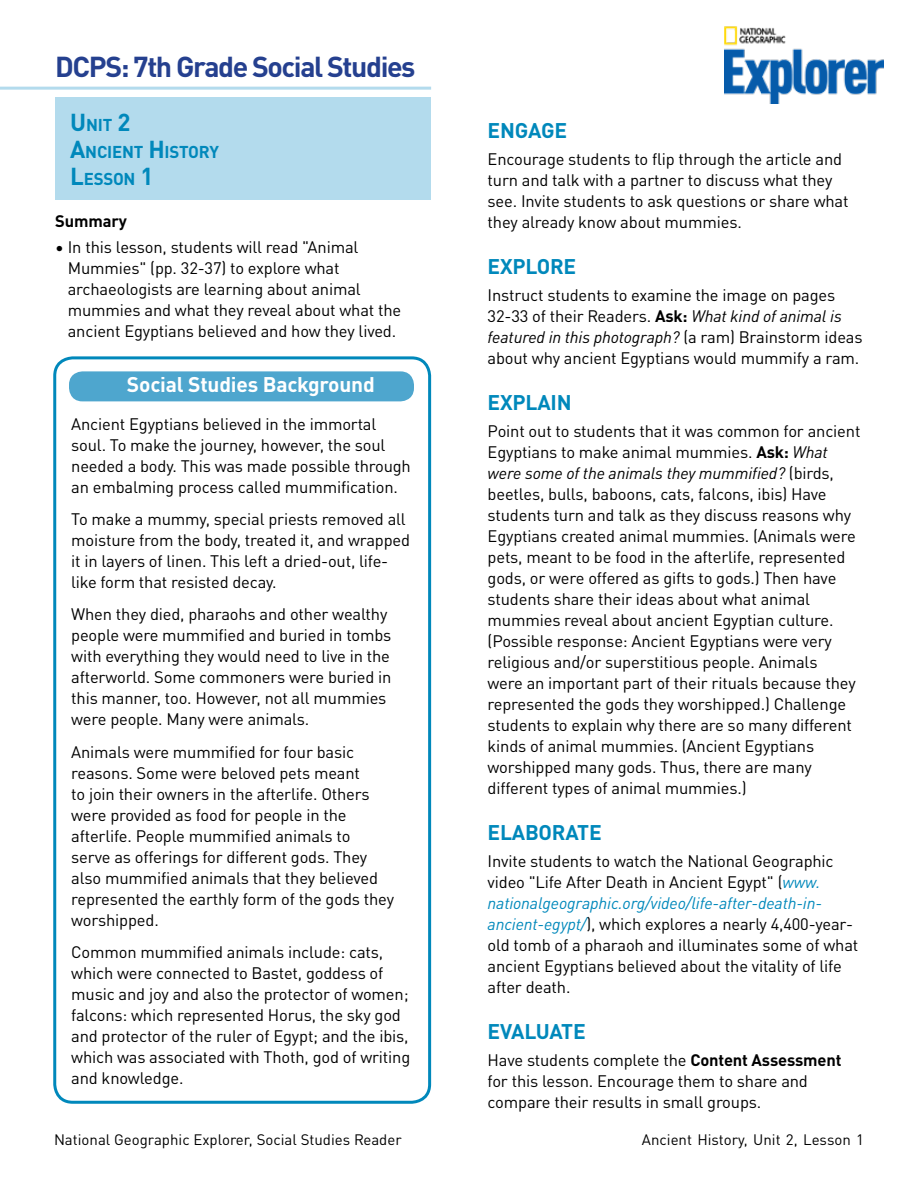
<style>
.page{position:relative;width:918px;height:1188px;background:#fff}
.page>*{position:absolute;margin:0;border:0;box-sizing:border-box;transform-origin:0 0}
.t1{font:700 28.5px "DINOT";letter-spacing:-.05em;color:#25408f}
.t2{font:700 21px "DINOT";letter-spacing:-.01em;color:#08b}
.t3{font:700 21px "DINOT";letter-spacing:-.01em;color:#fff}
.t4{font:700 16.95px/27px "DINOT";letter-spacing:-.015em;color:#08b}
.t5{font:16.5px/21px "DINOT";letter-spacing:-.01em;color:#000}
.t6{font:700 16.5px "DINOT";letter-spacing:-.01em;color:#000}
.t7{font:15px "DINOT";color:#000}
.s1{font-size:24.3px}
.s2{font-weight:700}
.s3{font-style:italic}
.s4{font-style:italic;color:#08b}
</style>
<div class="page">
<div style="left:69px;top:371px;width:345px;height:30px;background:#4ea6ce;border-radius:14px"></div>
<div style="left:53px;top:356px;width:378px;height:748px;border:3px solid #08b;border-radius:18px"></div>
<hr style="left:0;top:87px;width:431px;height:3px;background:#b3dbed">
<div style="left:55px;top:97px;width:375px;height:103px;background:#b3dbed"></div>
<img style="left:725px;top:26px;width:158px;height:78px">
<h1 class="t1" style="left:55px;top:44px;width:362px">DCPS: 7th Grade Social Studies</h1>
<p class="t4" style="left:70px;top:110px;width:150px"><span class="s1">U</span>NIT <span class="s1">2<br>A</span>NCIENT <span class="s1">H</span>ISTORY<br><span class="s1">L</span>ESSON <span class="s1">1</span></p>
<p class="t6" style="left:55px;top:209px;width:73px">Summary</p>
<p class="t5" style="left:68px;top:235px;width:335px;text-indent:-13px">• In this lesson, students will read "Animal Mummies" (pp. 32-37) to explore what archaeologists are learning about animal mummies and what they reveal about what the ancient Egyptians believed and how they lived.</p>
<p class="t3" style="left:127px;top:368px;width:249px">Social Studies Background</p>
<p class="t5" style="left:71px;top:412px;width:341px">Ancient Egyptians believed in the immortal soul. To make the journey, however, the soul needed a body. This was made possible through an embalming process called mummification.</p>
<p class="t5" style="left:71px;top:508px;width:340px">To make a mummy, special priests removed all moisture from the body, treated it, and wrapped it in layers of linen. This left a dried-out, life&shy;like form that resisted decay.</p>
<p class="t5" style="left:71px;top:603px;width:322px">When they died, pharaohs and other wealthy people were mummified and buried in tombs with everything they would need to live in the afterworld. Some commoners were buried in this manner, too. However, not all mummies were people. Many were animals.</p>
<p class="t5" style="left:71px;top:740px;width:324px">Animals were mummified for four basic reasons. Some were beloved pets meant<br>to join their owners in the afterlife. Others were provided as food for people in the afterlife. People mummified animals to<br>serve as offerings for different gods. They also mummified animals that they believed represented the earthly form of the gods they worshipped.</p>
<p class="t5" style="left:71px;top:941px;width:341px">Common mummified animals include: cats, which were connected to Bastet, goddess of music and joy and also the protector of women; falcons: which represented Horus, the sky god and protector of the ruler of Egypt; and the ibis, which was associated with Thoth, god of writing and knowledge.</p>
<p class="t2" style="left:488px;top:114px;width:81px">ENGAGE</p>
<p class="t5" style="left:488px;top:147px;width:362px">Encourage students to flip through the article and turn and talk with a partner to discuss what they see. Invite students to ask questions or share what they already know about mummies.</p>
<p class="t2" style="left:488px;top:250px;width:90px">EXPLORE</p>
<p class="t5" style="left:488px;top:283px;width:377px">Instruct students to examine the image on pages 32-33 of their Readers. <span class="s2">Ask:</span> <span class="s3">What kind of animal is featured in this photograph?</span> (a ram) Brainstorm ideas about why ancient Egyptians would mummify a ram.</p>
<p class="t2" style="left:488px;top:386px;width:86px">EXPLAIN</p>
<p class="t5" style="left:488px;top:419px;width:374px">Point out to students that it was common for ancient Egyptians to make animal mummies. <span class="s2">Ask:</span> <span class="s3">What were some of the animals they mummified?</span> (birds, beetles, bulls, baboons, cats, falcons, ibis) Have students turn and talk as they discuss reasons why Egyptians created animal mummies. (Animals were pets, meant to be food in the afterlife, represented gods, or were offered as gifts to gods.) Then have students share their ideas about what animal mummies reveal about ancient Egyptian culture. (Possible response: Ancient Egyptians were very religious and/or superstitious people. Animals<br>were an important part of their rituals because they represented the gods they worshipped.) Challenge students to explain why there are so many different kinds of animal mummies. (Ancient Egyptians worshipped many gods. Thus, there are many different types of animal mummies.)</p>
<p class="t2" style="left:488px;top:816px;width:116px">ELABORATE</p>
<p class="t5" style="left:488px;top:850px;width:372px">Invite students to watch the National Geographic video "Life After Death in Ancient Egypt" (<span class="s4">www. nationalgeographic.org/video/life-after-death-in&shy;ancient-egypt/</span>), which explores a nearly 4,400-year&shy;old tomb of a pharaoh and illuminates some of what ancient Egyptians believed about the vitality of life after death.</p>
<p class="t2" style="left:488px;top:1015px;width:100px">EVALUATE</p>
<p class="t5" style="left:488px;top:1049px;width:355px">Have students complete the <span class="s2">Content Assessment </span>for this lesson. Encourage them to share and compare their results in small groups.</p>
<p class="t7" style="left:54px;top:1129px;width:349px">National Geographic Explorer, Social Studies Reader</p>
<p class="t7" style="left:642px;top:1129px;width:224px">Ancient History, Unit 2, Lesson 1</p>
</div>
